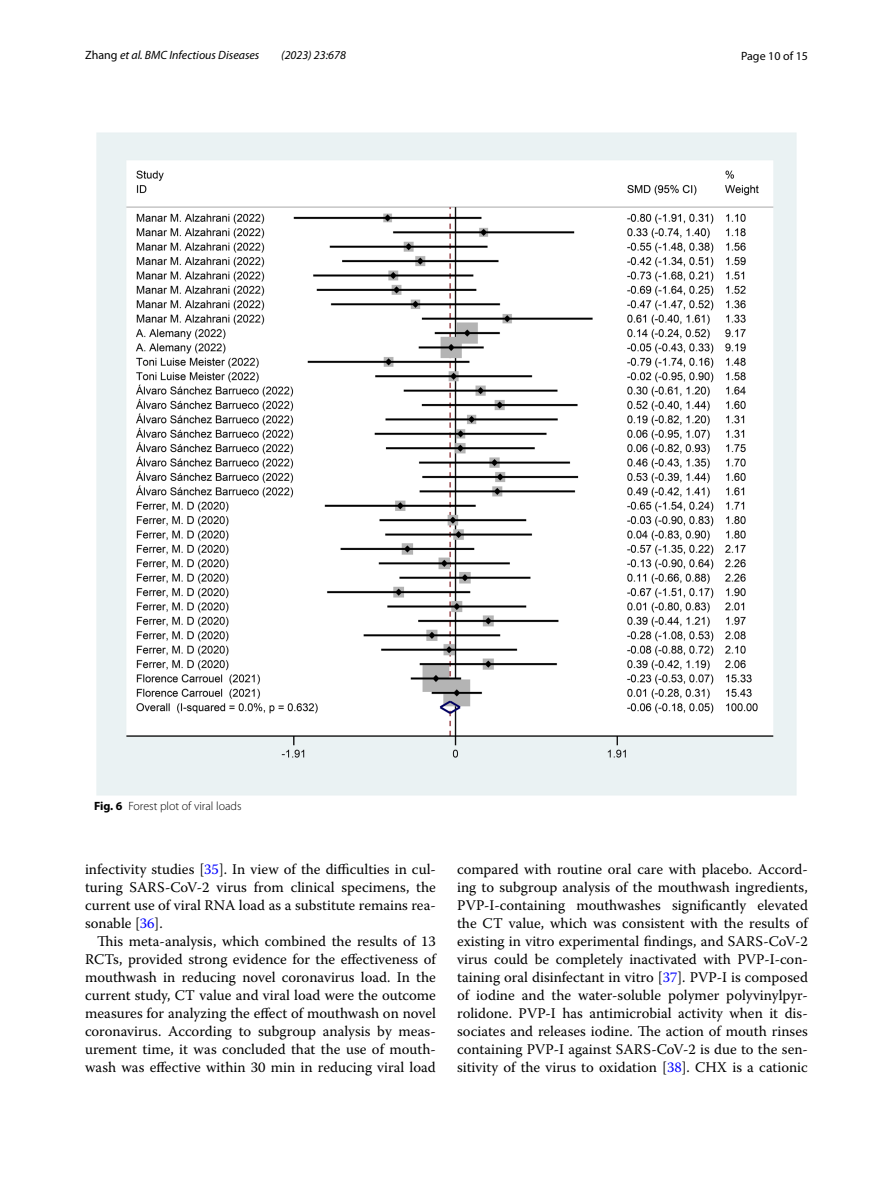
<style>
.page{position:relative;width:893px;height:1187px;background:#fff}
.page>*{position:absolute;margin:0;border:0;box-sizing:border-box;transform-origin:0 0}
.t1{font:14.7px/18px "Warnock Pro";color:#000;text-align:justify}
.t2{font:italic 12px "Myriad Pro";color:#000}
.t3{font:300 12px "Myriad Pro";color:#000}
.t4{font:12px "Myriad Pro";color:#000}
.s1{font-style:normal}
.s2{font-weight:700}
.s3{color:#00f}
</style>
<div class="page">
<img style="left:96px;top:133px;width:701px;height:662px">
<p class="t2" style="left:85px;top:48px;width:176px"><span class="s1">Zhang</span> et al. BMC Infectious Diseases</p>
<p class="t2" style="left:281px;top:48px;width:66px">(2023) 23:678</p>
<p class="t4" style="left:741px;top:48px;width:68px">Page 10 of 15</p>
<p class="t3" style="left:94px;top:799px;width:149px"><span class="s2">Fig. 6</span> Forest plot of viral loads</p>
<p class="t1" style="left:85px;top:860px;width:352px">infectivity studies [<span class="s3">35</span>]. In view of the difficulties in cul&shy;turing SARS-CoV-2 virus from clinical specimens, the current use of viral RNA load as a substitute remains rea&shy;sonable [<span class="s3">36</span>].</p>
<p class="t1" style="left:85px;top:932px;width:352px;text-indent:12px">This meta-analysis, which combined the results of 13<br>RCTs, provided strong evidence for the effectiveness of mouthwash in reducing novel coronavirus load. In the current study, CT value and viral load were the outcome measures for analyzing the effect of mouthwash on novel coronavirus. According to subgroup analysis by meas&shy;urement time, it was concluded that the use of mouth&shy;wash was effective within 30 min in reducing viral load</p>
<p class="t1" style="left:457px;top:860px;width:352px">compared with routine oral care with placebo. Accord&shy;ing to subgroup analysis of the mouthwash ingredients, PVP-I-containing mouthwashes significantly elevated the CT value, which was consistent with the results of existing in vitro experimental findings, and SARS-CoV-2 virus could be completely inactivated with PVP-I-con&shy;taining oral disinfectant in vitro [<span class="s3">37</span>]. PVP-I is composed of iodine and the water-soluble polymer polyvinylpyr&shy;rolidone. PVP-I has antimicrobial activity when it dis&shy;sociates and releases iodine. The action of mouth rinses containing PVP-I against SARS-CoV-2 is due to the sen&shy;sitivity of the virus to oxidation [<span class="s3">38</span>]. CHX is a cationic</p>
</div>
